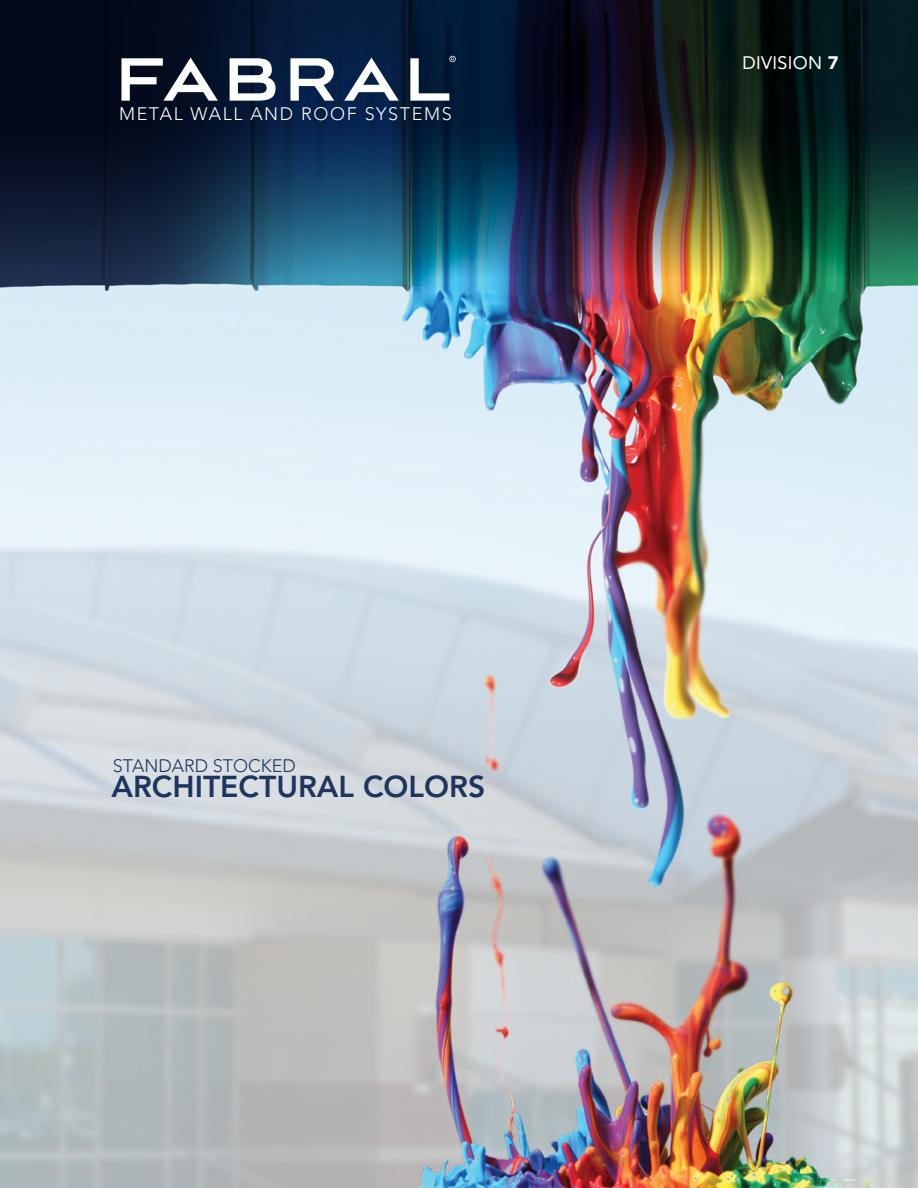
<style>
.page{position:relative;width:918px;height:1188px;background:#fff}
.page>*{position:absolute;margin:0;border:0;box-sizing:border-box;transform-origin:0 0}
.t1{font:800 30px "Avenir LT Std";color:#1e355e}
.t2{font:300 18px "Avenir LT Std";letter-spacing:.09em;color:#fff}
.t3{font:300 18px "Avenir LT Std";color:#1e355e}
.t4{font:18px "Avenir LT Std";letter-spacing:.02em;color:#fff}
.s1{font-weight:900}
</style>
<div class="page">
<img style="left:0;top:276px;width:918px;height:912px">
<img style="left:0;top:0;width:918px;height:276px">
<svg style="left:121px;top:58px;width:97px;height:43px"></svg>
<svg style="left:230px;top:58px;width:46px;height:43px"></svg>
<svg style="left:290px;top:58px;width:44px;height:43px"></svg>
<svg style="left:344px;top:58px;width:55px;height:43px"></svg>
<svg style="left:410px;top:56px;width:46px;height:45px"></svg>
<p class="t2" style="left:119px;top:103px;width:334px">METAL WALL AND ROOF SYSTEMS</p>
<p class="t3" style="left:113px;top:756px;width:184px">STANDARD STOCKED</p>
<h1 class="t1" style="left:111px;top:768px;width:375px">ARCHITECTURAL COLORS</h1>
<p class="t4" style="left:742px;top:52px;width:97px">DIVISION <span class="s1">7</span></p>
</div>
